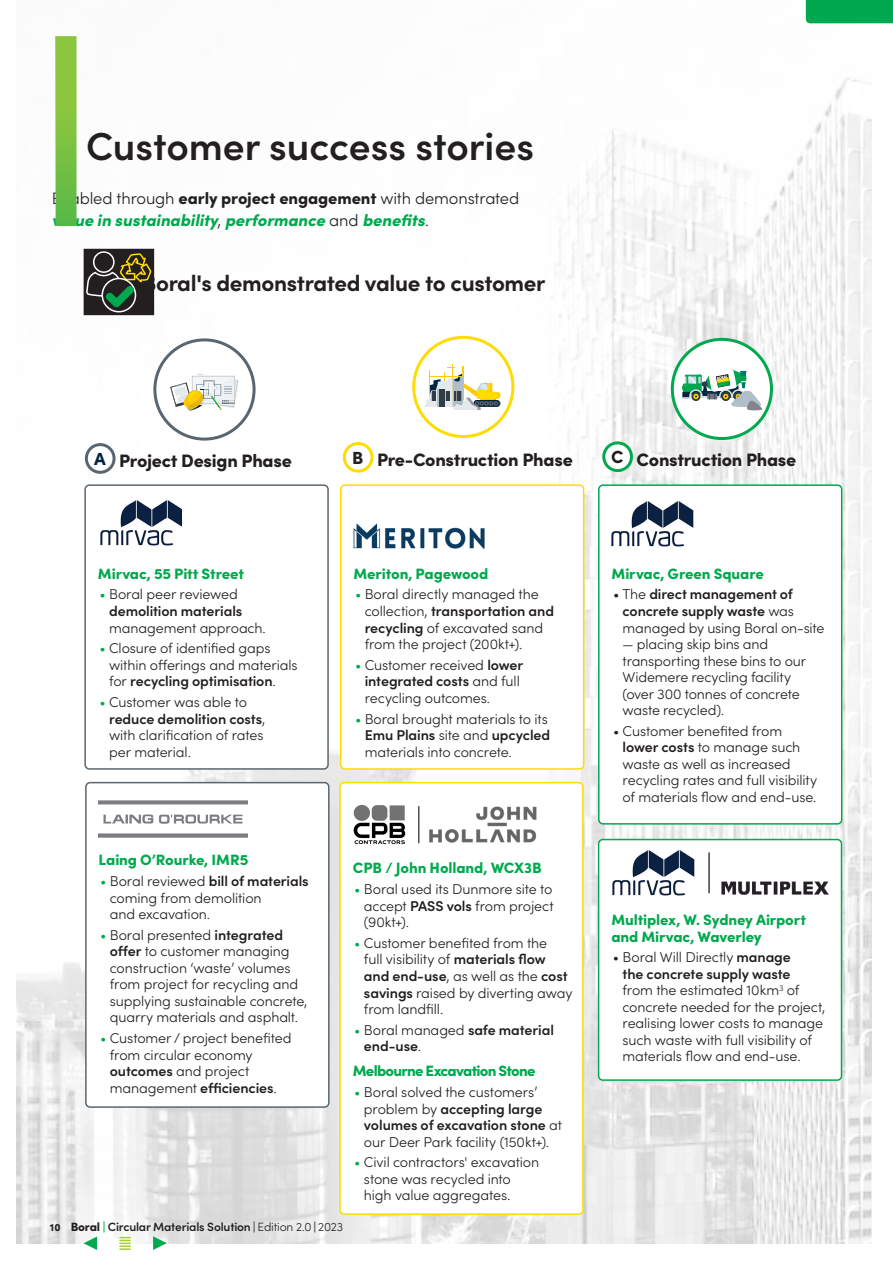
<style>
.page{position:relative;width:893px;height:1263px;background:#fff}
.page>*{position:absolute;margin:0;border:0;box-sizing:border-box;transform-origin:0 0}
.Heading_2{font:600 39px "Sofia Pro";color:#231f20}
.t1{font:700 22.5px "Sofia Pro";letter-spacing:-.015em;color:#231f20}
.t2{font:900 18px "Sofia Pro";letter-spacing:-.015em;color:#231f20}
.Footnote{font:900 17.55px "Sofia Pro";color:#231f20}
.Footnote-2{font:900 17.55px "Sofia Pro";color:#00263f}
.Main_Introduction{font:italic 900 16.5px/22.5px "Sofia Pro";letter-spacing:-.005em;color:#00a94e}
.Sub-heading_2{font:900 15px/16.5px "Sofia Pro";letter-spacing:-.01em;color:#00a94e}
.Sub-heading_2-2{font:900 15px "Sofia Pro";letter-spacing:-.05em;color:#00a94e}
.Bullets{font:300 14.25px/16.5px "Sofia Pro";letter-spacing:-.01em;color:#231f20}
.Bullets-2{font:600 14.25px/16.5px "Sofia Pro";letter-spacing:-.01em;color:#231f20}
.t3{font:600 12px "Sofia Pro";letter-spacing:-.015em;color:#231f20}
.s1{font-weight:300;font-style:normal;color:#231f20}
.s2{font-style:normal;color:#231f20}
.s3{color:#00a94e}
.s4{font-weight:600}
.s5{font-weight:900;font-size:10.5px}
.s6{font-weight:900}
.s7{font-weight:900;color:#00a94e}
.s8{font-weight:400}
.s9{font-weight:300}
.s10{font-weight:300;color:#00a94e}
</style>
<div class="page">
<img style="left:16px;top:0;width:856px;height:1243px">
<div style="left:806px;top:0;width:87px;height:23px;background:#00a94e"></div>
<div style="left:344px;top:443px;width:28px;height:28px;background:#fff;border-radius:50%"></div>
<div style="left:343px;top:442px;width:30px;height:31px;border:3px solid #ffdc01;border-radius:50%"></div>
<div style="left:604px;top:443px;width:27px;height:28px;background:#fff;border-radius:50%"></div>
<div style="left:602px;top:441px;width:31px;height:31px;border:3px solid #00a94e;border-radius:50%"></div>
<div style="left:86px;top:445px;width:28px;height:27px;background:#fff;border-radius:50%"></div>
<div style="left:85px;top:443px;width:31px;height:31px;border:3px solid #5a666f;border-radius:50%"></div>
<div style="left:85px;top:485px;width:243px;height:284px;background:#fff;border-radius:4px"></div>
<div style="left:84px;top:484px;width:245px;height:286px;border:2px solid #5a666f;border-radius:4px"></div>
<div style="left:86px;top:783px;width:243px;height:324px;background:#fff;border-radius:4px"></div>
<div style="left:85px;top:782px;width:245px;height:326px;border:2px solid #5a666f;border-radius:4px"></div>
<div style="left:341px;top:485px;width:243px;height:284px;background:#fff;border-radius:4px"></div>
<div style="left:340px;top:484px;width:244px;height:286px;border:2px solid #ffdc01;border-radius:4px"></div>
<div style="left:340px;top:783px;width:243px;height:431px;background:#fff;border-radius:4px"></div>
<div style="left:339px;top:782px;width:245px;height:433px;border:2px solid #ffdc01;border-radius:4px"></div>
<div style="left:599px;top:839px;width:242px;height:241px;background:#fff;border-radius:4px"></div>
<div style="left:598px;top:839px;width:244px;height:242px;border:2px solid #00a94e;border-radius:4px"></div>
<div style="left:599px;top:485px;width:243px;height:339px;background:#fff;border-radius:4px"></div>
<div style="left:598px;top:484px;width:244px;height:341px;border:2px solid #00a94e;border-radius:4px"></div>
<img style="left:353px;top:523px;width:132px;height:26px">
<img style="left:721px;top:882px;width:107px;height:12px">
<div style="left:155px;top:340px;width:99px;height:99px;background:#fff;border-radius:50%"></div>
<div style="left:153px;top:338px;width:103px;height:103px;border:3px solid #5a666f;border-radius:50%"></div>
<svg style="left:170px;top:373px;width:69px;height:37px"></svg>
<div style="left:414px;top:337px;width:99px;height:99px;background:#fff;border-radius:50%"></div>
<div style="left:412px;top:336px;width:102px;height:102px;border:3px solid #ffdc01;border-radius:50%"></div>
<hr style="left:452px;top:364px;width:1px;height:36px;background:#feca0a">
<hr style="left:462px;top:366px;width:1px;height:34px;background:#feca0a">
<hr style="left:463px;top:366px;width:1px;height:34px;background:#feca0a">
<svg style="left:424px;top:367px;width:76px;height:43px"></svg>
<div style="left:672px;top:339px;width:99px;height:99px;background:#fff;border-radius:50%"></div>
<div style="left:671px;top:338px;width:102px;height:102px;border:3px solid #00a94e;border-radius:50%"></div>
<svg style="left:682px;top:369px;width:80px;height:41px"></svg>
<div style="left:55px;top:36px;width:22px;height:190px;background:linear-gradient(to bottom,#98c93c,#5fba47)"></div>
<div style="left:84px;top:249px;width:69px;height:65px;background:#231f20"></div>
<div style="left:84px;top:249px;width:70px;height:66px;border:2px solid #231f20"></div>
<svg style="left:102px;top:278px;width:33px;height:34px"></svg>
<div style="left:102px;top:278px;width:34px;height:34px;border:2px solid #fff;border-radius:50%"></div>
<svg style="left:85px;top:248px;width:68px;height:59px"></svg>
<svg style="left:83px;top:1236px;width:14px;height:14px"></svg>
<svg style="left:153px;top:1235px;width:14px;height:15px"></svg>
<svg style="left:120px;top:1237px;width:10px;height:13px"></svg>
<img style="left:612px;top:850px;width:82px;height:46px">
<img style="left:98px;top:800px;width:150px;height:38px">
<hr style="left:708px;top:853px;width:2px;height:40px;background:#3e3e3f">
<img style="left:353px;top:804px;width:53px;height:41px">
<hr style="left:418px;top:806px;width:1px;height:37px;background:#3e3e3f">
<img style="left:429px;top:806px;width:108px;height:37px">
<img style="left:100px;top:500px;width:82px;height:46px">
<img style="left:611px;top:501px;width:82px;height:46px">
<p class="Heading_2" style="left:86px;top:117px;width:449px">Customer success stories</p>
<p class="Main_Introduction" style="left:52px;top:185px;width:469px"><span class="s1">Enabled through</span> <span class="s2">early project engagement</span> <span class="s1">with demonstrated </span>value in sustainability<span class="s1">,</span> performance <span class="s1">and</span> benefits<span class="s1">.</span></p>
<p class="t1" style="left:123px;top:265px;width:424px"><span class="s3">&gt;</span> Boral's demonstrated value to customer</p>
<p class="Footnote-2" style="left:94px;top:445px;width:13px">A</p>
<p class="t2" style="left:119px;top:447px;width:174px">Project Design Phase</p>
<p class="Footnote" style="left:352px;top:444px;width:13px">B</p>
<p class="t2" style="left:377px;top:446px;width:197px">Pre-Construction Phase</p>
<p class="Footnote" style="left:611px;top:443px;width:14px">C</p>
<p class="t2" style="left:637px;top:445px;width:161px">Construction Phase</p>
<p class="Sub-heading_2" style="left:98px;top:564px;width:148px">Mirvac, 55 Pitt Street</p>
<p class="Bullets" style="left:109px;top:585px;width:158px;text-indent:-10px"><span class="s3">•</span> Boral peer reviewed <span class="s4">demolition materials </span>management approach.</p>
<p class="Bullets" style="left:109px;top:639px;width:190px;text-indent:-10px"><span class="s3">•</span> Closure of identified gaps within offerings and materials for <span class="s4">recycling optimisation</span>.</p>
<p class="Bullets" style="left:109px;top:693px;width:158px;text-indent:-10px"><span class="s3">•</span> Customer was able to <span class="s4">reduce demolition costs</span>, with clarification of rates per material.</p>
<p class="Sub-heading_2" style="left:353px;top:564px;width:136px">Meriton, Pagewood</p>
<p class="Bullets" style="left:365px;top:585px;width:191px;text-indent:-10px"><span class="s3">•</span> Boral directly managed the collection, <span class="s4">transportation and recycling</span> of excavated sand from the project (200kt+).</p>
<p class="Bullets" style="left:365px;top:656px;width:160px;text-indent:-10px"><span class="s3">•</span> Customer received <span class="s4">lower integrated costs</span> and full recycling outcomes.</p>
<p class="Bullets" style="left:365px;top:709px;width:187px;text-indent:-10px"><span class="s3">•</span> Boral brought materials to its<br><span class="s4">Emu Plains</span> site and <span class="s4">upcycled </span>materials into concrete.</p>
<p class="Sub-heading_2" style="left:99px;top:850px;width:151px">Laing O’Rourke, IMR5</p>
<p class="Bullets" style="left:110px;top:872px;width:200px;text-indent:-10px"><span class="s3">•</span> Boral reviewed <span class="s4">bill of materials </span>coming from demolition<br>and excavation.</p>
<p class="Bullets" style="left:110px;top:926px;width:199px;text-indent:-10px"><span class="s3">•</span> Boral presented <span class="s4">integrated offer</span> to customer managing construction ‘waste’ volumes from project for recycling and supplying sustainable concrete, quarry materials and asphalt.</p>
<p class="Bullets" style="left:110px;top:1029px;width:183px;text-indent:-10px"><span class="s3">•</span> Customer / project benefited from circular economy <span class="s4">outcomes</span> and project management <span class="s4">efficiencies</span>.</p>
<p class="t3" style="left:50px;top:1218px;width:295px"><span class="s5">10</span> <span class="s6">Boral</span> <span class="s7">|</span> Circular Materials Solution <span class="s8">|</span> <span class="s9">Edition 2.0</span> <span class="s8">|</span> <span class="s9">2023</span></p>
<p class="Sub-heading_2" style="left:353px;top:859px;width:191px">CPB / John Holland, WCX3B</p>
<p class="Bullets" style="left:364px;top:880px;width:191px;text-align:justify;text-indent:-10px"><span class="s3">•</span> Boral used its Dunmore site to accept <span class="s4">PASS vols</span> from project (90kt+).</p>
<p class="Bullets" style="left:364px;top:934px;width:210px;text-indent:-10px"><span class="s3">•</span> Customer benefited from the<br>full visibility of <span class="s4">materials flow and end-use</span>, as well as the <span class="s4">cost savings</span> raised by diverting away from landfill.</p>
<p class="Bullets-2" style="left:364px;top:1020px;width:192px;text-indent:-10px"><span class="s10">•</span> <span class="s9">Boral managed</span> safe material end‑use<span class="s9">.</span></p>
<p class="Sub-heading_2-2" style="left:353px;top:1059px;width:184px">Melbourne Excavation Stone</p>
<p class="Bullets" style="left:364px;top:1083px;width:200px;text-indent:-10px"><span class="s3">•</span> Boral solved the customers’ problem by <span class="s4">accepting large volumes of excavation stone</span> at our Deer Park facility (150kt+).</p>
<p class="Bullets" style="left:364px;top:1153px;width:177px;text-indent:-10px"><span class="s3">•</span> Civil contractors' excavation stone was recycled into high value aggregates.</p>
<p class="Sub-heading_2" style="left:612px;top:564px;width:154px">Mirvac, Green Square</p>
<p class="Bullets-2" style="left:623px;top:585px;width:203px;text-indent:-10px"><span class="s9">• The</span> direct management of concrete supply waste <span class="s9">was managed by using Boral on‑site</span></p>
<p class="Bullets" style="left:623px;top:635px;width:185px">— placing skip bins and transporting these bins to our<br>Widemere recycling facility (over 300 tonnes of concrete waste recycled).</p>
<p class="Bullets" style="left:623px;top:722px;width:196px;text-indent:-10px">• Customer benefited from <span class="s4">lower costs</span> to manage such waste as well as increased recycling rates and full visibility of materials flow and end‑use.</p>
<p class="Sub-heading_2" style="left:611px;top:910px;width:196px">Multiplex, W. Sydney Airport and Mirvac, Waverley</p>
<p class="Bullets" style="left:623px;top:948px;width:204px;text-indent:-10px">• Boral Will Directly <span class="s4">manage<br>the concrete supply waste<br></span>from the estimated 10km<sup>3</sup> of concrete needed for the project, realising lower costs to manage such waste with full visibility of materials flow and end-use.</p>
</div>
